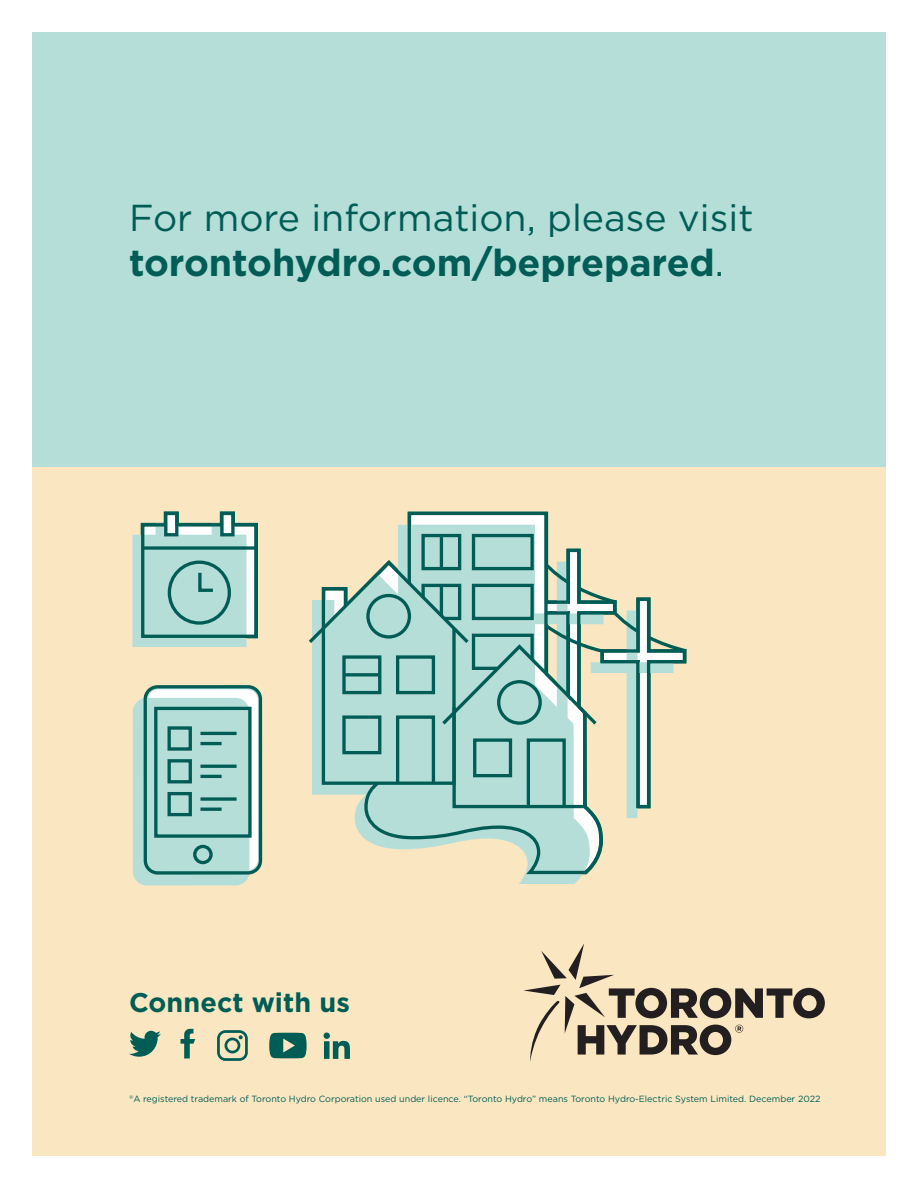
<style>
.page{position:relative;width:918px;height:1188px;background:#fff}
.page>*{position:absolute;margin:0;border:0;box-sizing:border-box;transform-origin:0 0}
.t1{font:37.5px/45px "Gotham";color:#005d55}
.t2{font:700 27px "Gotham";letter-spacing:.005em;color:#005d55}
.t3{font:9px "Gotham";color:#005d55}
.s1{font-weight:700}
</style>
<div class="page">
<div style="left:32px;top:445px;width:854px;height:711px;background:#fae7c1"></div>
<div style="left:32px;top:32px;width:854px;height:435px;background:#b5ded9"></div>
<div style="left:134px;top:700px;width:114px;height:184px;background:#b5ded9;border-radius:12px"></div>
<div style="left:133px;top:698px;width:116px;height:187px;border:3px solid #b5ded9;border-radius:12px"></div>
<svg style="left:142px;top:685px;width:121px;height:191px"></svg>
<svg style="left:132px;top:511px;width:126px;height:136px;background:#a1cac3"></svg>
<hr style="left:177px;top:523px;width:45px;height:3px;background:#005d55">
<svg style="left:269px;top:1033px;width:38px;height:25px"></svg>
<svg style="left:217px;top:1030px;width:31px;height:31px"></svg>
<svg style="left:180px;top:1029px;width:15px;height:30px"></svg>
<svg style="left:129px;top:1031px;width:32px;height:26px"></svg>
<svg style="left:324px;top:1033px;width:26px;height:26px"></svg>
<svg style="left:309px;top:511px;width:378px;height:365px"></svg>
<svg style="left:524px;top:944px;width:301px;height:118px"></svg>
<p class="t1" style="left:129px;top:194px;width:626px">For more information, please visit <span class="s1">torontohydro.com/beprepared</span>.</p>
<p class="t2" style="left:129px;top:984px;width:223px">Connect with us</p>
<p class="t3" style="left:129px;top:1093px;width:693px"><sup>®</sup>A registered trademark of Toronto Hydro Corporation used under licence. “Toronto Hydro” means Toronto Hydro-Electric System Limited. December 2022</p>
</div>
